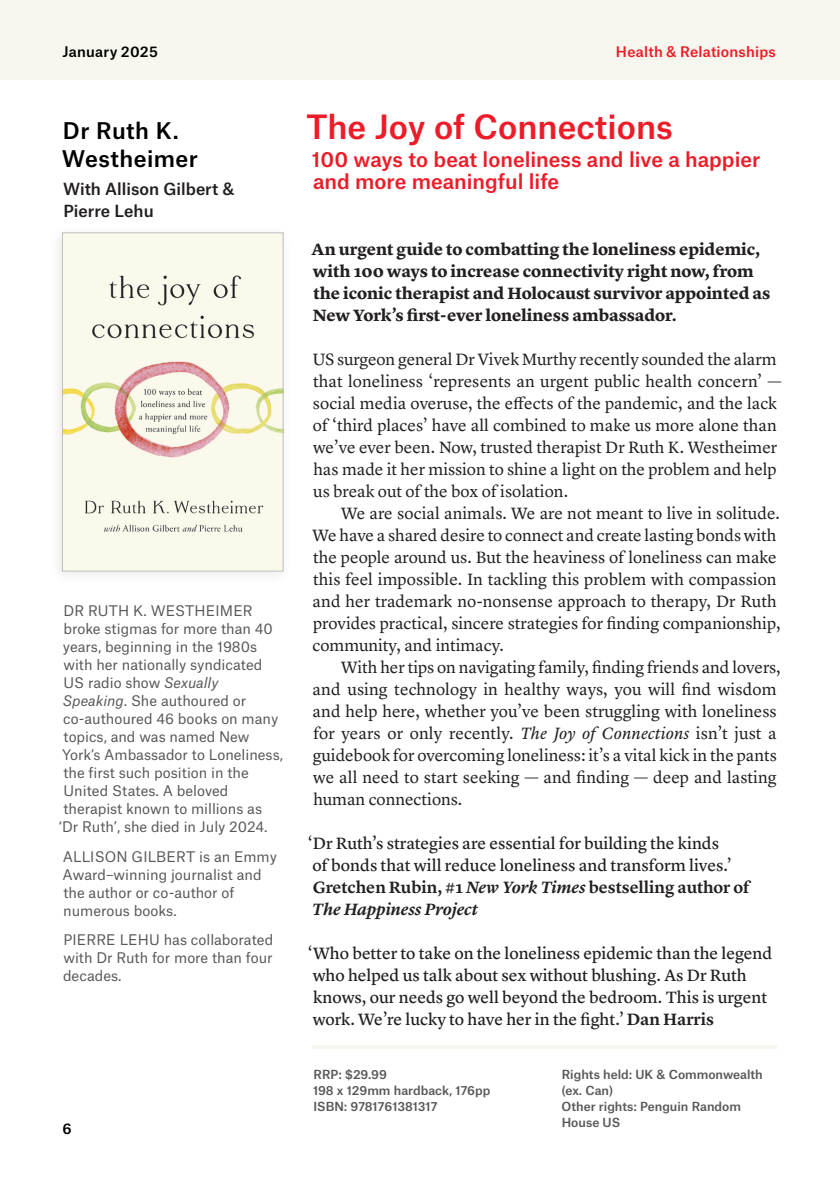
<style>
.page{position:relative;width:840px;height:1191px;background:#fff}
.page>*{position:absolute;margin:0;border:0;box-sizing:border-box;transform-origin:0 0}
.t1{font:500 32px "Atlas Grotesk";color:#ee1c28}
.t2{font:500 22px/28px "Atlas Grotesk";letter-spacing:.02em;color:#000}
.t3{font:500 20px/22px "Atlas Grotesk";color:#ee1c28}
.t4{font:17px/22px "Lyon Text";color:#231f20}
.t5{font:17px/22px "Lyon Text Regular No.2";color:#231f20}
.t6{font:700 17px/22px "Lyon Text";letter-spacing:-.005em;color:#231f20}
.t7{font:600 17px/22px "Lyon Text";color:#231f20}
.t8{font:500 16px/22px "Atlas Grotesk";color:#231f20}
.t9{font:14px/18px "Atlas Grotesk";color:#57585a}
.t10{font:500 14px "Atlas Grotesk";letter-spacing:.015em;color:#ee1c28}
.t11{font:500 14px "Atlas Grotesk";letter-spacing:.02em;color:#000}
.t12{font:500 12px/16px "Atlas Grotesk";color:#57585a}
.s1{font-style:italic}
.s2{font-family:"Lyon Text";font-weight:600}
</style>
<div class="page">
<div style="left:0;top:0;width:839px;height:79px;background:#f8f7ef"></div>
<hr style="left:312px;top:1045px;width:465px;height:4px;background:#f8f7ef">
<div style="left:47px;top:223px;width:245px;height:363px;background:#231f20;opacity:.1"></div>
<img style="left:64px;top:234px;width:217px;height:335px">
<div style="left:62px;top:232px;width:221px;height:339px;border:1px solid #bcbdc0"></div>
<p class="t11" style="left:62px;top:40px;width:97px">January 2025</p>
<p class="t10" style="left:615px;top:40px;width:161px">Health &amp; Relationships</p>
<p class="t2" style="left:62px;top:114px;width:137px">Dr Ruth K.<br>Westheimer</p>
<p class="t8" style="left:63px;top:176px;width:173px">With Allison Gilbert &amp;<br>Pierre Lehu</p>
<p class="t9" style="left:63px;top:600px;width:191px">DR RUTH K. WESTHEIMER</p>
<p class="t9" style="left:63px;top:618px;width:211px">broke stigmas for more than 40</p>
<p class="t9" style="left:63px;top:636px;width:196px">years, beginning in the 1980s</p>
<p class="t9" style="left:63px;top:654px;width:200px">with her nationally syndicated</p>
<p class="t9" style="left:63px;top:672px;width:156px">US radio show <span class="s1">Sexually</span></p>
<p class="t9" style="left:63px;top:690px;width:185px"><span class="s1">Speaking</span>. She authoured or</p>
<p class="t9" style="left:63px;top:708px;width:216px">co-authoured 46 books on many</p>
<p class="t9" style="left:63px;top:726px;width:187px">topics, and was named New</p>
<p class="t9" style="left:62px;top:744px;width:222px">York’s Ambassador to Loneliness,</p>
<p class="t9" style="left:63px;top:762px;width:187px">the first such position in the</p>
<p class="t9" style="left:63px;top:780px;width:166px">United States. A beloved</p>
<p class="t9" style="left:63px;top:798px;width:200px">therapist known to millions as</p>
<p class="t9" style="left:59px;top:816px;width:210px">‘Dr Ruth’, she died in July 2024.</p>
<p class="t9" style="left:63px;top:846px;width:216px">ALLISON GILBERT is an Emmy<br>Award–winning journalist and the author or co-author of numerous books.</p>
<p class="t9" style="left:63px;top:929px;width:211px;text-align:justify">PIERRE LEHU has collaborated with Dr Ruth for more than four decades.</p>
<p class="t11" style="left:62px;top:1117px;width:11px">6</p>
<h1 class="t1" style="left:306px;top:100px;width:368px">The Joy of Connections</h1>
<p class="t3" style="left:312px;top:146px;width:450px">100 ways to beat loneliness and live a happier and more meaningful life</p>
<p class="t6" style="left:311px;top:237px;width:460px">An urgent guide to combatting the loneliness epidemic, with 100 ways to increase connectivity right now, from the iconic therapist and Holocaust survivor appointed as New York’s first-ever loneliness ambassador.</p>
<p class="t4" style="left:312px;top:347px;width:470px">US surgeon general Dr Vivek Murthy recently sounded the alarm that loneliness ‘represents an urgent public health concern’ — social media overuse, the effects of the pandemic, and the lack of ‘third places’ have all combined to make us more alone than we’ve ever been. Now, trusted therapist Dr Ruth K. Westheimer has made it her mission to shine a light on the problem and help us break out of the box of isolation.</p>
<p class="t4" style="left:312px;top:501px;width:469px;text-indent:28px">We are social animals. We are not meant to live in solitude.<br>We have a shared desire to connect and create lasting bonds with the people around us. But the heaviness of loneliness can make this feel impossible. In tackling this problem with compassion and her trademark no-nonsense approach to therapy, Dr Ruth provides practical, sincere strategies for finding companionship, community, and intimacy.</p>
<p class="t4" style="left:312px;top:655px;width:469px;text-indent:28px">With her tips on navigating family, finding friends and lovers, and using technology in healthy ways, you will find wisdom and help here, whether you’ve been struggling with loneliness for years or only recently. <span class="s1">The Joy of Connections</span> isn’t just a guidebook for overcoming loneliness: it’s a vital kick in the pants we all need to start seeking — and finding — deep and lasting human connections.</p>
<p class="t5" style="left:308px;top:831px;width:425px">‘Dr Ruth’s strategies are essential for building the kinds of bonds that will reduce loneliness and transform lives.’</p>
<p class="t7" style="left:312px;top:875px;width:439px">Gretchen Rubin, #1 <span class="s1">New York Times</span> bestselling author of<br><span class="s1">The Happiness Project</span></p>
<p class="t5" style="left:308px;top:941px;width:465px">‘Who better to take on the loneliness epidemic than the legend who helped us talk about sex without blushing. As Dr Ruth knows, our needs go well beyond the bedroom. This is urgent work. We’re lucky to have her in the fight.’ <span class="s2">Dan Harris</span></p>
<p class="t12" style="left:313px;top:1065px;width:179px">RRP: $29.99<br>198 x 129mm hardback, 176pp<br>ISBN: 9781761381317</p>
<p class="t12" style="left:561px;top:1065px;width:203px">Rights held: UK &amp; Commonwealth (ex. Can)<br>Other rights: Penguin Random<br>House US</p>
</div>
